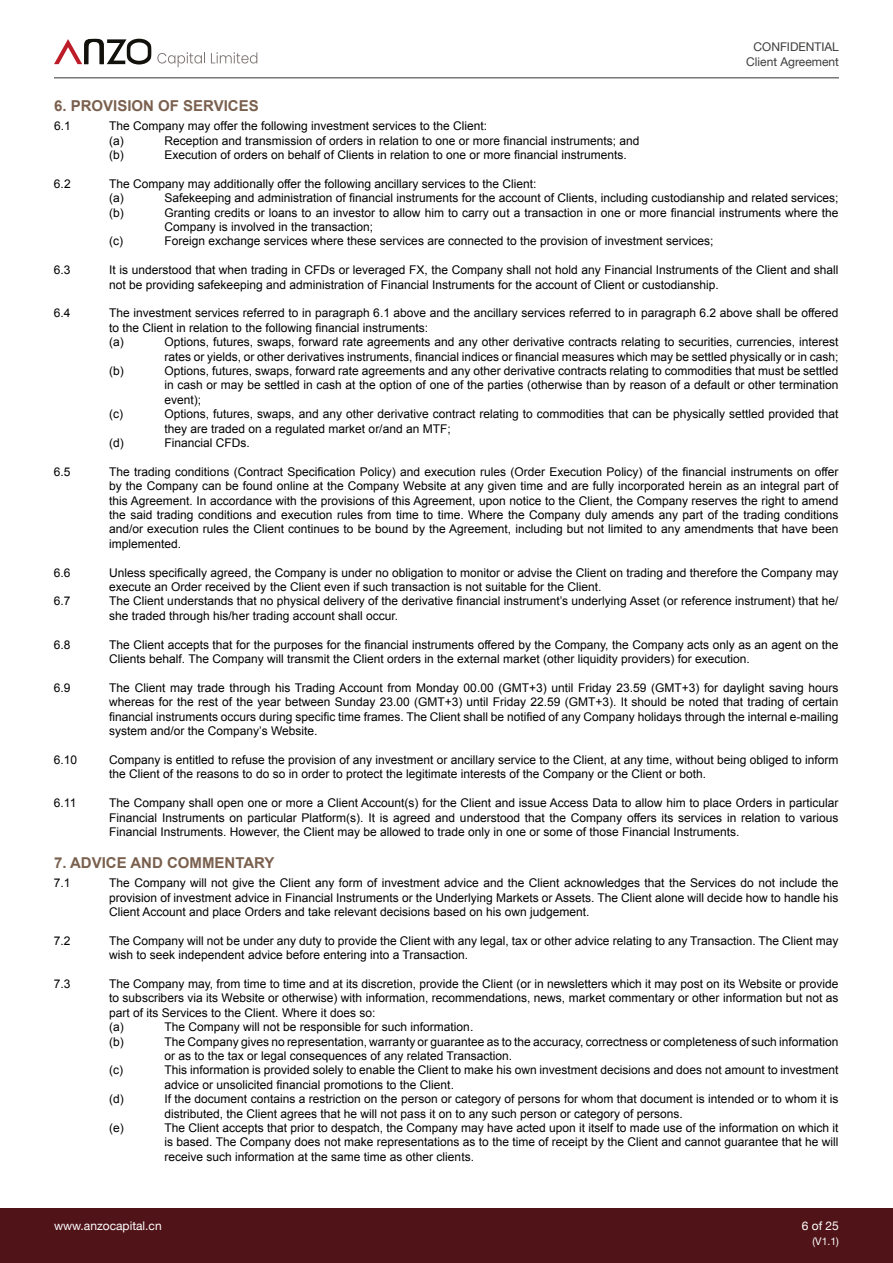
<style>
.page{position:relative;width:893px;height:1263px;background:#fff}
.page>*{position:absolute;margin:0;border:0;box-sizing:border-box;transform-origin:0 0}
.t1{font:700 15px "Arial";color:#7a604e}
.t2{font:12px/14.4px "Arial";color:#000}
.t3{font:12px/14.4px "Helvetica Neue";color:#3c3c3b;text-align:right}
.t4{font:12px "Helvetica Neue";color:#fff}
.t5{font:10.5px "Helvetica Neue";color:#fff}
</style>
<div class="page">
<hr style="left:54px;top:77px;width:785px;height:2px;background:#777">
<div style="left:0;top:1209px;width:893px;height:54px;background:#4f1318"></div>
<svg style="left:157px;top:52px;width:48px;height:15px"></svg>
<svg style="left:211px;top:52px;width:46px;height:12px"></svg>
<svg style="left:54px;top:38px;width:97px;height:27px"></svg>
<p class="t1" style="left:54px;top:96px;width:206px">6. PROVISION OF SERVICES</p>
<p class="t2" style="left:54px;top:119px;width:18px">6.1</p>
<p class="t2" style="left:109px;top:119px;width:379px">The Company may offer the following investment services to the Client: (a)</p>
<p class="t2" style="left:165px;top:133px;width:476px">Reception and transmission of orders in relation to one or more financial instruments; and</p>
<p class="t2" style="left:109px;top:148px;width:16px">(b)</p>
<p class="t2" style="left:165px;top:148px;width:464px">Execution of orders on behalf of Clients in relation to one or more financial instruments.</p>
<p class="t3" style="left:746px;top:41px;width:94px">CONFIDENTIAL<br>Client Agreement</p>
<p class="t2" style="left:54px;top:177px;width:18px">6.2</p>
<p class="t2" style="left:109px;top:177px;width:429px">The Company may additionally offer the following ancillary services to the Client: (a)</p>
<p class="t2" style="left:165px;top:191px;width:676px">Safekeeping and administration of financial instruments for the account of Clients, including custodianship and related services;</p>
<p class="t2" style="left:109px;top:205px;width:16px">(b)</p>
<p class="t2" style="left:165px;top:205px;width:676px">Granting credits or loans to an investor to allow him to carry out a transaction in one or more financial instruments where the<br>Company is involved in the transaction;</p>
<p class="t2" style="left:109px;top:234px;width:15px">(c)</p>
<p class="t2" style="left:165px;top:234px;width:550px">Foreign exchange services where these services are connected to the provision of investment services;</p>
<p class="t2" style="left:54px;top:263px;width:18px">6.3</p>
<p class="t2" style="left:109px;top:263px;width:731px">It is understood that when trading in CFDs or leveraged FX, the Company shall not hold any Financial Instruments of the Client and shall not be providing safekeeping and administration of Financial Instruments for the account of Client or custodianship.</p>
<p class="t2" style="left:54px;top:306px;width:18px">6.4</p>
<p class="t2" style="left:109px;top:306px;width:731px">The investment services referred to in paragraph 6.1 above and the ancillary services referred to in paragraph 6.2 above shall be offered to the Client in relation to the following financial instruments:<br>(a)</p>
<p class="t2" style="left:165px;top:335px;width:676px">Options, futures, swaps, forward rate agreements and any other derivative contracts relating to securities, currencies, interest rates or yields, or other derivatives instruments, financial indices or financial measures which may be settled physically or in cash;</p>
<p class="t2" style="left:109px;top:364px;width:16px">(b)</p>
<p class="t2" style="left:165px;top:364px;width:676px;text-align:justify">Options, futures, swaps, forward rate agreements and any other derivative contracts relating to commodities that must be settled in cash or may be settled in cash at the option of one of the parties (otherwise than by reason of a default or other termination event);</p>
<p class="t2" style="left:109px;top:407px;width:15px">(c)</p>
<p class="t2" style="left:165px;top:407px;width:676px">Options, futures, swaps, and any other derivative contract relating to commodities that can be physically settled provided that they are traded on a regulated market or/and an MTF;</p>
<p class="t2" style="left:109px;top:436px;width:16px">(d)</p>
<p class="t2" style="left:165px;top:436px;width:87px">Financial CFDs.</p>
<p class="t2" style="left:54px;top:465px;width:18px">6.5</p>
<p class="t2" style="left:109px;top:465px;width:731px;text-align:justify">The trading conditions (Contract Specification Policy) and execution rules (Order Execution Policy) of the financial instruments on offer by the Company can be found online at the Company Website at any given time and are fully incorporated herein as an integral part of this Agreement. In accordance with the provisions of this Agreement, upon notice to the Client, the Company reserves the right to amend the said trading conditions and execution rules from time to time. Where the Company duly amends any part of the trading conditions and/or execution rules the Client continues to be bound by the Agreement, including but not limited to any amendments that have been implemented.</p>
<p class="t2" style="left:54px;top:565px;width:18px">6.6</p>
<p class="t2" style="left:109px;top:565px;width:731px">Unless specifically agreed, the Company is under no obligation to monitor or advise the Client on trading and therefore the Company may execute an Order received by the Client even if such transaction is not suitable for the Client.</p>
<p class="t2" style="left:54px;top:594px;width:18px">6.7</p>
<p class="t2" style="left:109px;top:594px;width:731px">The Client understands that no physical delivery of the derivative financial instrument’s underlying Asset (or reference instrument) that he/ she traded through his/her trading account shall occur.</p>
<p class="t2" style="left:54px;top:637px;width:18px">6.8</p>
<p class="t2" style="left:109px;top:637px;width:731px">The Client accepts that for the purposes for the financial instruments offered by the Company, the Company acts only as an agent on the<br>Clients behalf. The Company will transmit the Client orders in the external market (other liquidity providers) for execution.</p>
<p class="t2" style="left:54px;top:681px;width:18px">6.9</p>
<p class="t2" style="left:109px;top:681px;width:731px;text-align:justify">The Client may trade through his Trading Account from Monday 00.00 (GMT+3) until Friday 23.59 (GMT+3) for daylight saving hours whereas for the rest of the year between Sunday 23.00 (GMT+3) until Friday 22.59 (GMT+3). It should be noted that trading of certain financial instruments occurs during specific time frames. The Client shall be notified of any Company holidays through the internal e-mailing system and/or the Company’s Website.</p>
<p class="t2" style="left:54px;top:753px;width:25px">6.10</p>
<p class="t2" style="left:109px;top:753px;width:731px">Company is entitled to refuse the provision of any investment or ancillary service to the Client, at any time, without being obliged to inform the Client of the reasons to do so in order to protect the legitimate interests of the Company or the Client or both.</p>
<p class="t2" style="left:54px;top:796px;width:24px">6.11</p>
<p class="t2" style="left:109px;top:796px;width:731px;text-align:justify">The Company shall open one or more a Client Account(s) for the Client and issue Access Data to allow him to place Orders in particular Financial Instruments on particular Platform(s). It is agreed and understood that the Company offers its services in relation to various Financial Instruments. However, the Client may be allowed to trade only in one or some of those Financial Instruments.</p>
<p class="t1" style="left:54px;top:853px;width:222px">7. ADVICE AND COMMENTARY</p>
<p class="t2" style="left:54px;top:876px;width:18px">7.1</p>
<p class="t2" style="left:109px;top:876px;width:731px;text-align:justify">The Company will not give the Client any form of investment advice and the Client acknowledges that the Services do not include the provision of investment advice in Financial Instruments or the Underlying Markets or Assets. The Client alone will decide how to handle his Client Account and place Orders and take relevant decisions based on his own judgement.</p>
<p class="t2" style="left:54px;top:933px;width:18px">7.2</p>
<p class="t2" style="left:109px;top:933px;width:731px">The Company will not be under any duty to provide the Client with any legal, tax or other advice relating to any Transaction. The Client may wish to seek independent advice before entering into a Transaction.</p>
<p class="t2" style="left:54px;top:977px;width:18px">7.3</p>
<p class="t2" style="left:109px;top:977px;width:731px">The Company may, from time to time and at its discretion, provide the Client (or in newsletters which it may post on its Website or provide to subscribers via its Website or otherwise) with information, recommendations, news, market commentary or other information but not as part of its Services to the Client. Where it does so:<br>(a)</p>
<p class="t2" style="left:165px;top:1020px;width:310px">The Company will not be responsible for such information.</p>
<p class="t2" style="left:109px;top:1034px;width:16px">(b)</p>
<p class="t2" style="left:165px;top:1034px;width:676px">The Company gives no representation, warranty or guarantee as to the accuracy, correctness or completeness of such information or as to the tax or legal consequences of any related Transaction.</p>
<p class="t2" style="left:109px;top:1063px;width:15px">(c)</p>
<p class="t2" style="left:165px;top:1063px;width:676px">This information is provided solely to enable the Client to make his own investment decisions and does not amount to investment advice or unsolicited financial promotions to the Client.</p>
<p class="t2" style="left:109px;top:1092px;width:16px">(d)</p>
<p class="t2" style="left:165px;top:1092px;width:676px">If the document contains a restriction on the person or category of persons for whom that document is intended or to whom it is distributed, the Client agrees that he will not pass it on to any such person or category of persons.</p>
<p class="t2" style="left:109px;top:1121px;width:16px">(e)</p>
<p class="t2" style="left:165px;top:1121px;width:676px;text-align:justify">The Client accepts that prior to despatch, the Company may have acted upon it itself to made use of the information on which it is based. The Company does not make representations as to the time of receipt by the Client and cannot guarantee that he will receive such information at the same time as other clients.</p>
<p class="t4" style="left:54px;top:1217px;width:109px">www.anzocapital.cn</p>
<p class="t4" style="left:802px;top:1217px;width:39px">6 of 25</p>
<p class="t5" style="left:812px;top:1234px;width:28px">(V1.1)</p>
</div>
